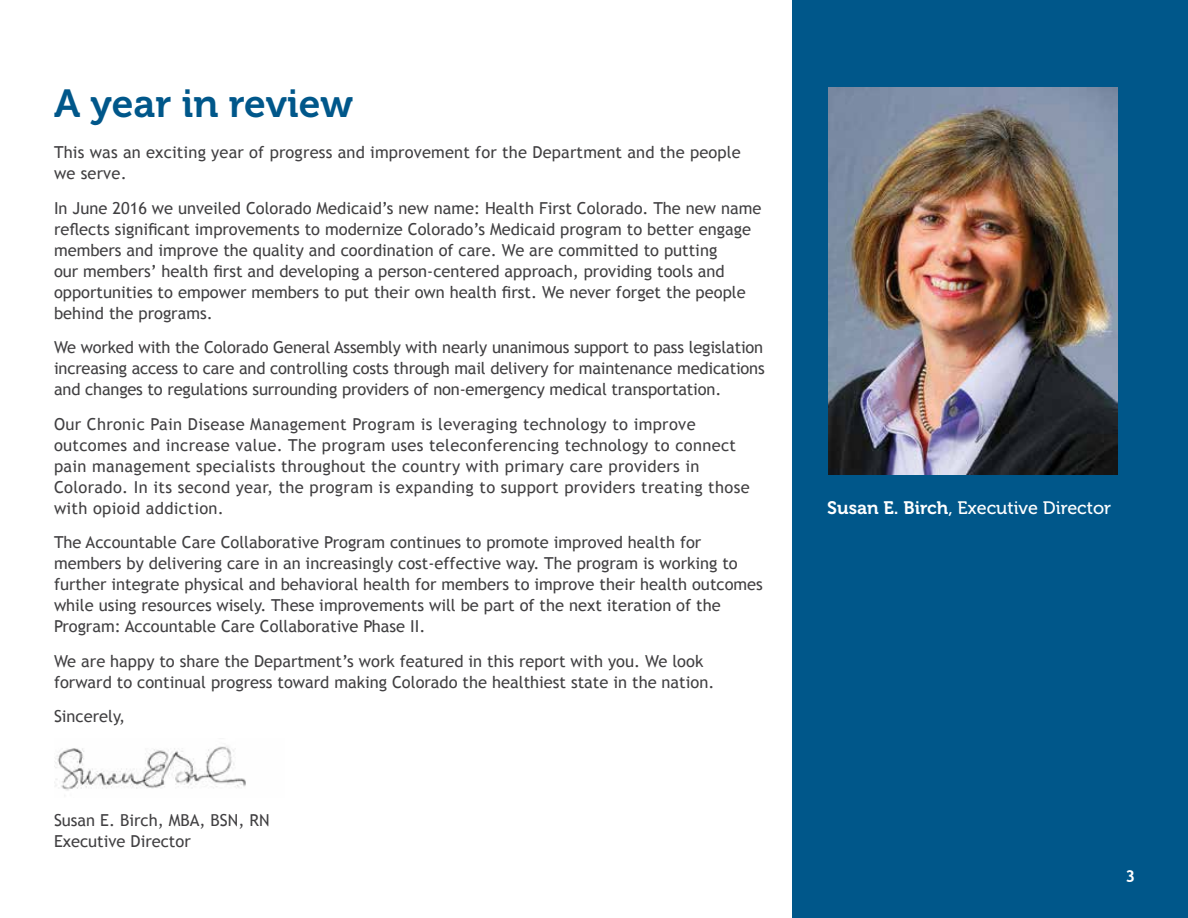
<style>
.page{position:relative;width:1188px;height:918px;background:#fff}
.page>*{position:absolute;margin:0;border:0;box-sizing:border-box;transform-origin:0 0}
.t1{font:39px "Museo 700";color:#00578a}
.t2{font:18px "Museo 500";color:#fff}
.t3{font:16.5px/21px "Trebuchet MS";color:#414042}
.t4{font:16.5px/21px "Trebuchet MS";letter-spacing:.02em;color:#414042}
.t5{font:700 16.5px "Trebuchet MS";color:#fff}
.s1{font-family:"Museo 700"}
</style>
<div class="page">
<div style="left:792px;top:0;width:396px;height:918px;background:#00578a"></div>
<img style="left:54px;top:746px;width:192px;height:45px">
<img style="left:828px;top:88px;width:290px;height:386px">
<h2 class="t1" style="left:54px;top:82px;width:301px">A year in review</h2>
<p class="t3" style="left:54px;top:142px;width:688px">This was an exciting year of progress and improvement for the Department and the people we serve .</p>
<p class="t3" style="left:54px;top:198px;width:709px">In June 2016 we unveiled Colorado Medicaid’s new name: Health First Colorado . The new name reflects significant improvements to modernize Colorado’s Medicaid program to better engage members and improve the quality and coordination of care . We are committed to putting<br>our members’ health first and developing a person-centered approach, providing tools and opportunities to empower members to put their own health first. We never forget the people behind the programs .</p>
<p class="t3" style="left:54px;top:337px;width:712px;text-align:justify">We worked with the Colorado General Assembly with nearly unanimous support to pass legislation increasing access to care and controlling costs through mail delivery for maintenance medications and changes to regulations surrounding providers of non-emergency medical transportation .</p>
<p class="t4" style="left:54px;top:414px;width:697px">Our Chronic Pain Disease Management Program is leveraging technology to improve outcomes and increase value . The program uses teleconferencing technology to connect pain management specialists throughout the country with primary care providers in Colorado . In its second year, the program is expanding to support providers treating those with opioid addiction .</p>
<p class="t3" style="left:54px;top:532px;width:710px">The Accountable Care Collaborative Program continues to promote improved health for members by delivering care in an increasingly cost-effective way . The program is working to further integrate physical and behavioral health for members to improve their health outcomes while using resources wisely . These improvements will be part of the next iteration of the Program: Accountable Care Collaborative Phase II .</p>
<p class="t3" style="left:54px;top:651px;width:662px">We are happy to share the Department’s work featured in this report with you . We look forward to continual progress toward making Colorado the healthiest state in the nation .</p>
<p class="t3" style="left:54px;top:706px;width:73px">Sincerely,</p>
<p class="t3" style="left:54px;top:810px;width:217px">Susan E . Birch, MBA, BSN, RN<br>Executive Director</p>
<p class="t2" style="left:827px;top:498px;width:285px"><span class="s1">Susan E. Birch</span>, Executive Director</p>
<p class="t5" style="left:1125px;top:866px;width:11px">3</p>
</div>
